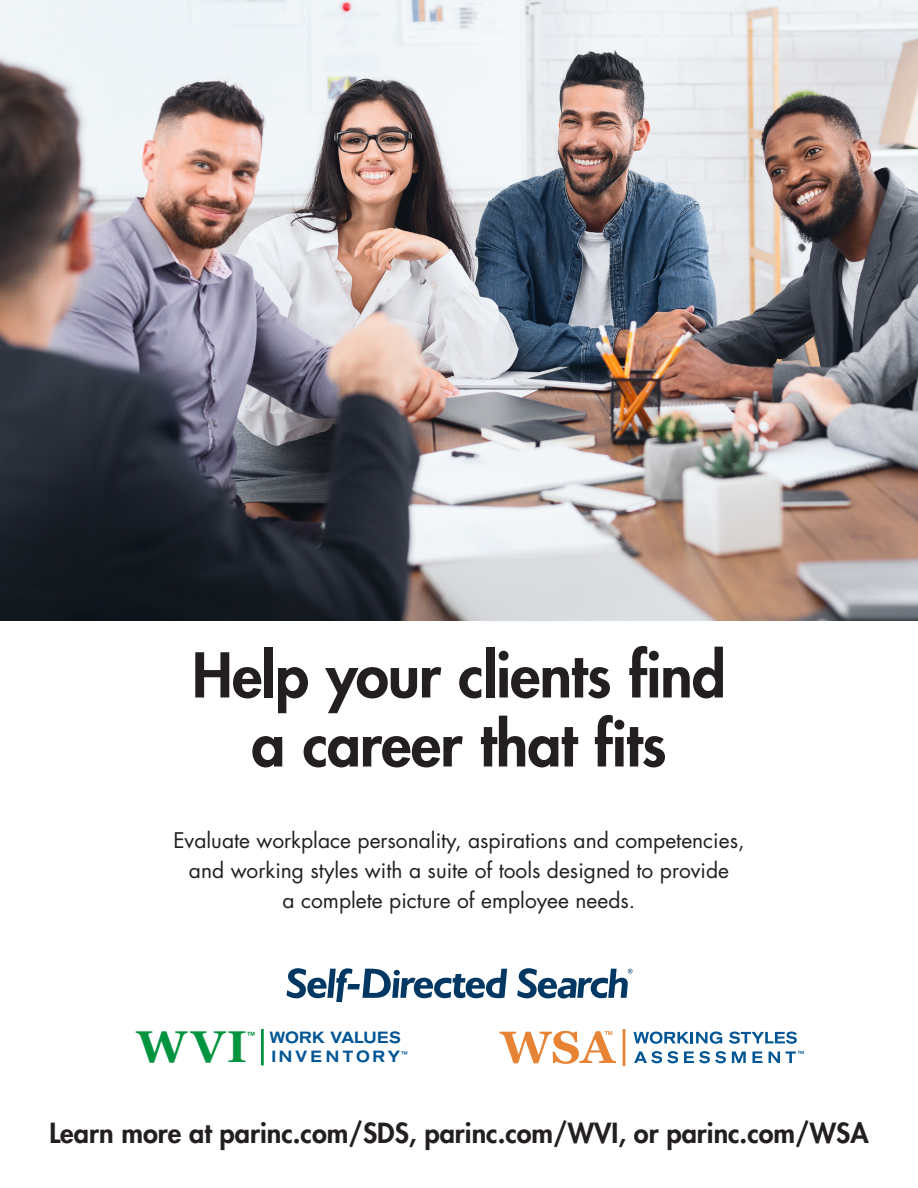
<style>
.page{position:relative;width:918px;height:1188px;background:#fff}
.page>*{position:absolute;margin:0;border:0;box-sizing:border-box;transform-origin:0 0}
.t1{font:800 60px/69px "Futura Std";letter-spacing:-.01em;color:#231f20;text-align:center}
.t2{font:700 44.55px "Georgia";color:#00943e}
.t3{font:800 27px "Futura Std";color:#231f20}
.Body_Text-Front{font:21px/30px "Futura Std";color:#231f20;text-align:center}
.t4{font:500 expanded 16.05px "Akzidenz Grotesk BE";color:#005595;scale:.9 1}
.t5{font:500 expanded 16.05px "Akzidenz Grotesk BE";letter-spacing:.215em;color:#005595;scale:.9 1}
.t6{font:500 expanded 11.55px "Akzidenz Grotesk BE";color:#00943e}
.t7{font:500 expanded 9.45px "Akzidenz Grotesk BE";color:#005595}
</style>
<div class="page">
<img style="left:0;top:0;width:918px;height:621px">
<hr style="left:261px;top:1029px;width:3px;height:36px;background:#00943e">
<svg style="left:634px;top:1031px;width:88px;height:13px"></svg>
<svg style="left:729px;top:1032px;width:68px;height:12px"></svg>
<svg style="left:634px;top:1051px;width:44px;height:12px"></svg>
<svg style="left:684px;top:1051px;width:42px;height:12px"></svg>
<svg style="left:732px;top:1051px;width:14px;height:12px"></svg>
<svg style="left:753px;top:1051px;width:9px;height:12px"></svg>
<svg style="left:769px;top:1051px;width:35px;height:12px"></svg>
<hr style="left:623px;top:1029px;width:2px;height:37px;background:#e68335">
<svg style="left:500px;top:1031px;width:116px;height:33px"></svg>
<svg style="left:517px;top:968px;width:115px;height:31px"></svg>
<svg style="left:287px;top:968px;width:220px;height:34px"></svg>
<p class="t1" style="left:192px;top:641px;width:535px">Help your clients find a career that fits</p>
<p class="Body_Text-Front" style="left:173px;top:826px;width:573px">Evaluate workplace personality, aspirations and competencies, and working styles with a suite of tools designed to provide<br>a complete picture of employee needs.</p>
<p class="t2" style="left:137px;top:1013px;width:112px">WVI</p>
<p class="t6" style="left:247px;top:1029px;width:9px">™</p>
<p class="t4" style="left:270px;top:1028px;width:147px">WORK VALUES</p>
<p class="t5" style="left:271px;top:1048px;width:145px">INVENTORY</p>
<p class="t7" style="left:401px;top:1049px;width:8px">™</p>
<p class="t3" style="left:49px;top:1116px;width:821px">Learn more at parinc.com/SDS, parinc.com/WVI, or parinc.com/WSA</p>
</div>
